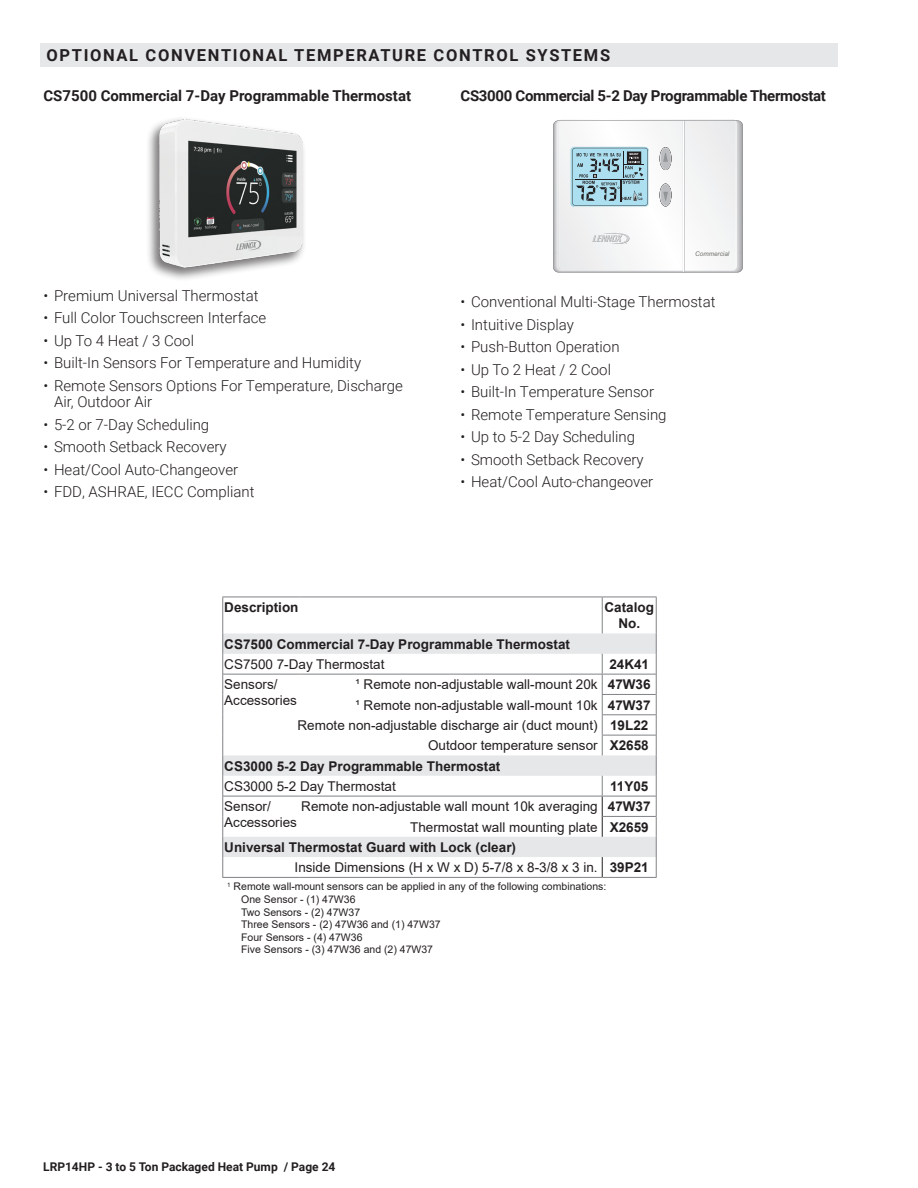
<style>
.page{position:relative;width:918px;height:1188px;background:#fff}
.page>*{position:absolute;margin:0;border:0;box-sizing:border-box;transform-origin:0 0}
.Roboto_Head_11_-_TOC{font:700 16.5px "Roboto";letter-spacing:.1em;color:#231f20}
.t1{font:300 15px/16.5px "Roboto";color:#231f20}
.Roboto_Bold_Body_Tex{font:700 15px "Roboto";letter-spacing:-.02em;color:#231f20}
.Roboto_Bold_Body_Tex-2{font:700 15px "Roboto";color:#231f20}
.Arial_Data_Cell_Righ{font:13.5px "Arial";color:#231f20}
.Arial_Head_Cell_Left{font:700 13.5px "Arial";color:#231f20}
.Arial_Data_Cell_Left{font:13.5px/16.2px "Arial";color:#231f20}
.Arial_Head_Cell{font:700 13.5px/16.2px "Arial";color:#231f20;text-align:center}
.Roboto_Page_Number_E{font:700 12px "Roboto";color:#231f20}
.Arial_Foot_Note_Numb{font:10.5px/12.6px "Arial";color:#231f20}
.t2{font:italic 6.45px "Arial";color:#72746e}
.t3{font:700 2.7px "Arial";color:#fff;scale:1.09 1}
</style>
<div class="page">
<div style="left:146px;top:116px;width:161px;height:166px;background:#231f20;opacity:.6"></div>
<img style="left:160px;top:119px;width:142px;height:149px">
<svg style="left:553px;top:120px;width:190px;height:153px"></svg>
<div style="left:40px;top:44px;width:798px;height:23px;background:#e6e7e9"></div>
<svg style="left:223px;top:633px;width:433px;height:224px"></svg>
<svg style="left:602px;top:857px;width:1px;height:20px"></svg>
<hr style="left:602px;top:694px;width:54px;height:1px;background:#808285">
<hr style="left:602px;top:714px;width:54px;height:1px;background:#808285">
<hr style="left:602px;top:735px;width:54px;height:1px;background:#808285">
<svg style="left:602px;top:654px;width:1px;height:101px"></svg>
<hr style="left:602px;top:674px;width:54px;height:1px;background:#808285">
<hr style="left:603px;top:816px;width:53px;height:1px;background:#808285">
<svg style="left:602px;top:776px;width:1px;height:61px"></svg>
<hr style="left:222px;top:597px;width:77px;height:1px;background:#808285">
<hr style="left:222px;top:597px;width:1px;height:36px;background:#808285">
<hr style="left:299px;top:597px;width:303px;height:1px;background:#808285">
<hr style="left:602px;top:597px;width:55px;height:1px;background:#808285">
<hr style="left:656px;top:597px;width:1px;height:36px;background:#808285">
<svg style="left:222px;top:633px;width:1px;height:244px"></svg>
<svg style="left:656px;top:633px;width:1px;height:244px"></svg>
<hr style="left:222px;top:877px;width:77px;height:1px;background:#808285">
<hr style="left:299px;top:877px;width:303px;height:1px;background:#808285">
<hr style="left:602px;top:877px;width:55px;height:1px;background:#808285">
<hr style="left:223px;top:674px;width:76px;height:1px;background:#808285">
<hr style="left:299px;top:674px;width:303px;height:1px;background:#808285">
<hr style="left:223px;top:796px;width:76px;height:1px;background:#808285">
<hr style="left:299px;top:796px;width:304px;height:1px;background:#808285">
<hr style="left:603px;top:796px;width:53px;height:1px;background:#808285">
<hr style="left:602px;top:597px;width:1px;height:36px;background:#808285">
<p class="Roboto_Head_11_-_TOC" style="left:46px;top:44px;width:565px">OPTIONAL CONVENTIONAL TEMPERATURE CONTROL SYSTEMS</p>
<p class="Roboto_Bold_Body_Tex-2" style="left:44px;top:85px;width:369px">CS7500 Commercial 7-Day Programmable Thermostat</p>
<p class="t1" style="left:44px;top:287px;width:217px">• Premium Universal Thermostat</p>
<p class="t1" style="left:44px;top:309px;width:224px">• Full Color Touchscreen Interface</p>
<p class="t1" style="left:44px;top:332px;width:152px">• Up To 4 Heat / 3 Cool</p>
<p class="t1" style="left:44px;top:354px;width:319px">• Built-In Sensors For Temperature and Humidity</p>
<p class="t1" style="left:54px;top:377px;width:351px;text-indent:-10px">• Remote Sensors Options For Temperature, Discharge<br>Air, Outdoor Air</p>
<p class="t1" style="left:44px;top:416px;width:167px">• 5-2 or 7-Day Scheduling</p>
<p class="t1" style="left:44px;top:438px;width:185px">• Smooth Setback Recovery</p>
<p class="t1" style="left:44px;top:461px;width:196px">• Heat/Cool Auto-Changeover</p>
<p class="t1" style="left:44px;top:483px;width:213px">• FDD, ASHRAE, IECC Compliant</p>
<p class="Roboto_Bold_Body_Tex" style="left:460px;top:85px;width:367px">CS3000 Commercial 5-2 Day Programmable Thermostat</p>
<p class="t3" style="left:629px;top:152px;width:10px">MAINT</p>
<p class="t2" style="left:695px;top:250px;width:36px">Commercial</p>
<p class="t1" style="left:460px;top:293px;width:257px">• Conventional Multi-Stage Thermostat</p>
<p class="t1" style="left:460px;top:315px;width:115px">• Intuitive Display</p>
<p class="t1" style="left:460px;top:338px;width:161px">• Push-Button Operation</p>
<p class="t1" style="left:460px;top:360px;width:152px">• Up To 2 Heat / 2 Cool</p>
<p class="t1" style="left:460px;top:383px;width:195px">• Built-In Temperature Sensor</p>
<p class="t1" style="left:460px;top:405px;width:208px">• Remote Temperature Sensing</p>
<p class="t1" style="left:460px;top:428px;width:176px">• Up to 5-2 Day Scheduling</p>
<p class="t1" style="left:460px;top:450px;width:185px">• Smooth Setback Recovery</p>
<p class="t1" style="left:460px;top:473px;width:194px">• Heat/Cool Auto-changeover</p>
<p class="Arial_Head_Cell_Left" style="left:224px;top:598px;width:76px">Description</p>
<p class="Arial_Head_Cell" style="left:604px;top:599px;width:51px">Catalog<br>No.</p>
<p class="Arial_Head_Cell_Left" style="left:224px;top:634px;width:347px">CS7500 Commercial 7-Day Programmable Thermostat</p>
<p class="Arial_Data_Cell_Left" style="left:224px;top:656px;width:162px">CS7500 7-Day Thermostat</p>
<p class="Arial_Head_Cell" style="left:609px;top:656px;width:41px">24K41</p>
<p class="Arial_Data_Cell_Left" style="left:224px;top:676px;width:74px">Sensors/<br>Accessories</p>
<p class="Arial_Data_Cell_Righ" style="left:355px;top:675px;width:244px">¹ Remote non-adjustable wall-mount 20k</p>
<p class="Arial_Head_Cell" style="left:608px;top:677px;width:44px">47W36</p>
<p class="Arial_Data_Cell_Righ" style="left:355px;top:695px;width:244px">¹ Remote non-adjustable wall-mount 10k</p>
<p class="Arial_Head_Cell" style="left:608px;top:697px;width:44px">47W37</p>
<p class="Arial_Data_Cell_Righ" style="left:298px;top:716px;width:302px">Remote non-adjustable discharge air (duct mount)</p>
<p class="Arial_Head_Cell" style="left:610px;top:717px;width:40px">19L22</p>
<p class="Arial_Data_Cell_Righ" style="left:428px;top:736px;width:171px">Outdoor temperature sensor</p>
<p class="Arial_Head_Cell" style="left:610px;top:738px;width:41px">X2658</p>
<p class="Arial_Head_Cell_Left" style="left:224px;top:756px;width:278px">CS3000 5-2 Day Programmable Thermostat</p>
<p class="Arial_Data_Cell_Left" style="left:224px;top:778px;width:173px">CS3000 5-2 Day Thermostat</p>
<p class="Arial_Head_Cell" style="left:610px;top:778px;width:40px">11Y05</p>
<p class="Arial_Data_Cell_Left" style="left:224px;top:798px;width:74px">Sensor/<br>Accessories</p>
<p class="Arial_Data_Cell_Righ" style="left:301px;top:797px;width:298px">Remote non-adjustable wall mount 10k averaging</p>
<p class="Arial_Head_Cell" style="left:608px;top:798px;width:44px">47W37</p>
<p class="Arial_Data_Cell_Righ" style="left:410px;top:817px;width:189px">Thermostat wall mounting plate</p>
<p class="Arial_Head_Cell" style="left:610px;top:819px;width:41px">X2659</p>
<p class="Arial_Head_Cell_Left" style="left:224px;top:838px;width:293px">Universal Thermostat Guard with Lock (clear)</p>
<p class="Arial_Data_Cell_Righ" style="left:295px;top:858px;width:305px">Inside Dimensions (H x W x D) 5-7/8 x 8-3/8 x 3 in.</p>
<p class="Arial_Head_Cell" style="left:610px;top:859px;width:41px">39P21</p>
<p class="Arial_Foot_Note_Numb" style="left:241px;top:880px;width:367px;text-indent:-14px"><sup>1</sup> Remote wall-mount sensors can be applied in any of the following combinations:<br>One Sensor - (1) 47W36<br>Two Sensors - (2) 47W37<br>Three Sensors - (2) 47W36 and (1) 47W37<br>Four Sensors - (4) 47W36<br>Five Sensors - (3) 47W36 and (2) 47W37</p>
<p class="Roboto_Page_Number_E" style="left:43px;top:1158px;width:294px">LRP14HP - 3 to 5 Ton Packaged Heat Pump / Page 24</p>
</div>
